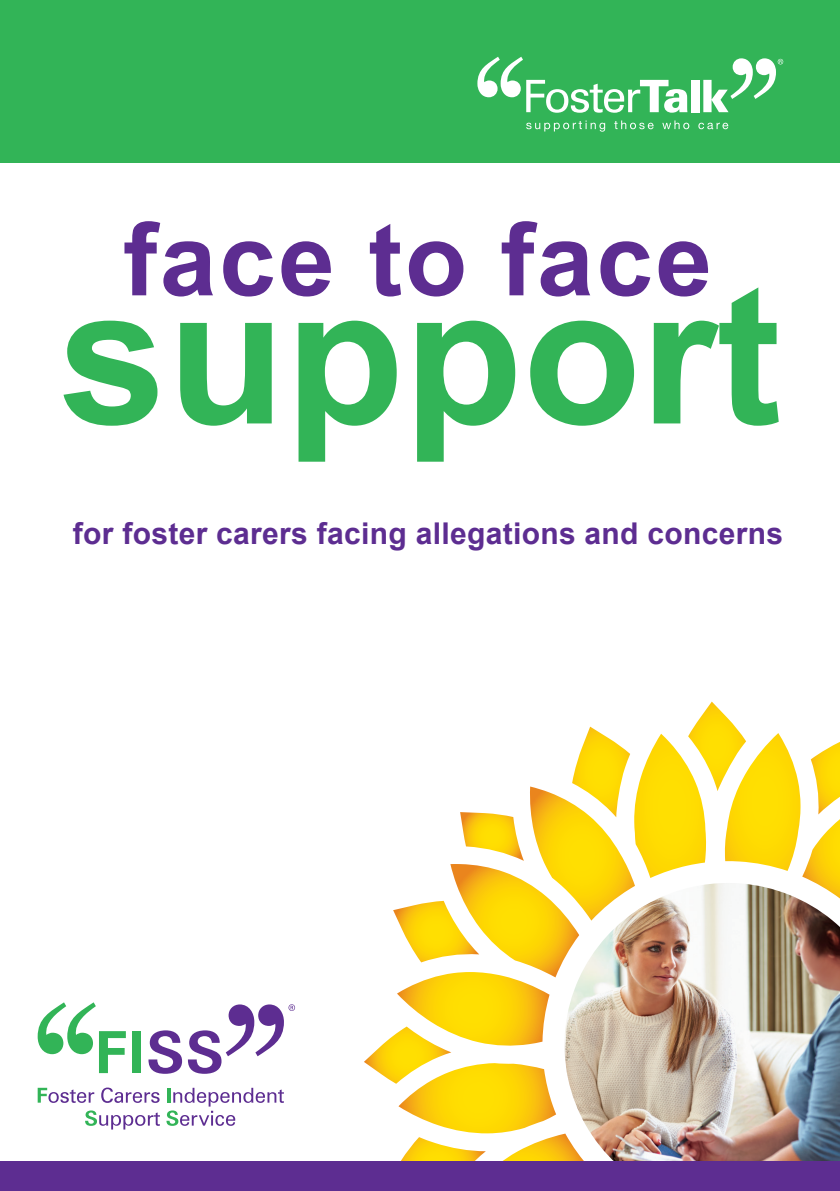
<style>
.page{position:relative;width:840px;height:1191px;background:#fff}
.page>*{position:absolute;margin:0;border:0;box-sizing:border-box;transform-origin:0 0}
.t1{font:700 193.8px "Arial";color:#32b457}
.t2{font:700 101.8px "Arial";letter-spacing:.025em;color:#5d2d91}
.t3{font:700 30px "Arial";letter-spacing:.01em;color:#5d2d91}
</style>
<div class="page">
<div style="left:0;top:0;width:839px;height:162px;background:#32b457"></div>
<svg style="left:364px;top:701px;width:475px;height:460px"></svg>
<img style="left:563px;top:883px;width:276px;height:278px">
<div style="left:690px;top:80px;width:9px;height:32px;background:#fff"></div>
<svg style="left:477px;top:57px;width:210px;height:56px"></svg>
<svg style="left:703px;top:58px;width:79px;height:54px"></svg>
<svg style="left:526px;top:120px;width:78px;height:12px"></svg>
<svg style="left:614px;top:120px;width:39px;height:9px"></svg>
<svg style="left:662px;top:120px;width:27px;height:9px"></svg>
<svg style="left:698px;top:123px;width:30px;height:6px"></svg>
<div style="left:0;top:1161px;width:839px;height:30px;background:#5d2d91"></div>
<svg style="left:38px;top:1002px;width:88px;height:71px"></svg>
<div style="left:132px;top:1031px;width:9px;height:42px;background:#32b457"></div>
<svg style="left:148px;top:1030px;width:34px;height:43px"></svg>
<svg style="left:188px;top:1004px;width:107px;height:69px"></svg>
<svg style="left:166px;top:1087px;width:118px;height:38px"></svg>
<svg style="left:85px;top:1110px;width:75px;height:19px"></svg>
<hr style="left:167px;top:1087px;width:3px;height:15px;background:#32b457">
<svg style="left:38px;top:1087px;width:121px;height:16px"></svg>
<h2 class="t2" style="left:123px;top:203px;width:590px">face to face</h2>
<h1 class="t1" style="left:59px;top:248px;width:723px">support</h1>
<p class="t3" style="left:73px;top:516px;width:711px">for foster carers facing allegations and concerns</p>
</div>
